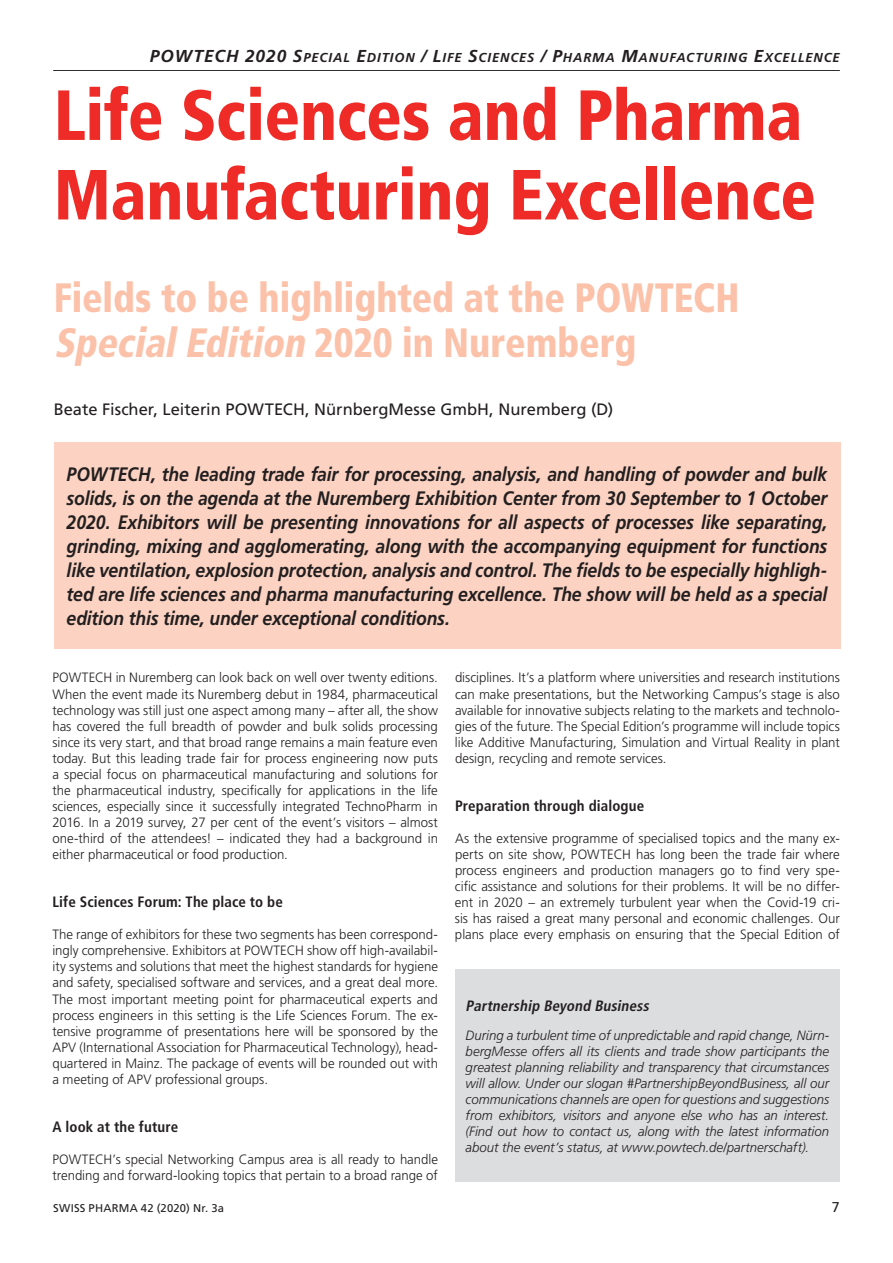
<style>
.page{position:relative;width:893px;height:1263px;background:#fff}
.page>*{position:absolute;margin:0;border:0;box-sizing:border-box;transform-origin:0 0}
.t1{font:900 condensed 70.8px/79.5px "Frutiger LT Std";letter-spacing:-.005em;color:#ee2b26;scale:.94 1}
.t2{font:900 condensed 40.95px/45px "Frutiger LT Std";letter-spacing:-.005em;color:#fbc1a9;scale:.93 1}
.t3{font:italic 700 19.5px/24px "Frutiger LT Std";letter-spacing:-.01em;color:#231f20;text-align:justify;scale:.9 1}
.t4{font:italic 700 17.25px "Frutiger LT Std";letter-spacing:.055em;color:#231f20}
.t5{font:16.5px "Frutiger LT Std";color:#231f20}
.t6{font:700 condensed 15px "Frutiger LT Std";letter-spacing:.01em;color:#231f20}
.t7{font:italic 700 condensed 15px "Frutiger LT Std";color:#231f20}
.t8{font:14.25px "Frutiger LT Std";color:#231f20}
.t9{font:300 13.5px/16px "Frutiger LT Std";letter-spacing:-.005em;color:#231f20;text-align:justify}
.t10{font:italic 300 13.5px/16px "Frutiger LT Std";color:#231f20;text-align:justify}
.t11{font:italic 700 12.9px "Frutiger LT Std";letter-spacing:.075em;color:#231f20}
.t12{font:11.25px "Frutiger LT Std";letter-spacing:.015em;color:#231f20}
.s1{font-size:12.9px}
.s2{font-size:17.25px}
.s3{font-style:italic}
</style>
<div class="page">
<hr style="left:53px;top:70px;width:787px;height:1px;background:#231f20">
<div style="left:54px;top:442px;width:786px;height:206px;background:#fcd3c2"></div>
<div style="left:455px;top:969px;width:385px;height:213px;background:#dcdddf"></div>
<p class="t4" style="left:150px;top:46px;width:163px">POWTECH 2020 S<span class="s1">PEC</span></p>
<p class="t11" style="left:328px;top:50px;width:191px">IAL <span class="s2">E</span>DITION <span class="s2">/ L</span>IFE <span class="s2">S</span>CIENCES</p>
<p class="t11" style="left:541px;top:50px;width:292px"><span class="s2">/ P</span>HARMA <span class="s2">M</span>ANUFACTURING <span class="s2">E</span>XCELLENCE</p>
<h1 class="t1" style="left:54px;top:75px;width:812px">Life Sciences and Pharma<br>Manufacturing Excellence</h1>
<h2 class="t2" style="left:54px;top:276px;width:739px">Fields to be highlighted at the POWTECH<br><span class="s3">SpecialEdition</span> 2020 in Nuremberg</h2>
<p class="t5" style="left:54px;top:400px;width:561px">Beate Fischer, Leiterin POWTECH, NürnbergMesse GmbH, Nuremberg (D)</p>
<p class="t3" style="left:67px;top:462px;width:847px">POWTECH, the leading trade fair for processing, analysis, and handling of powder and bulk solids, is on the agenda at the Nuremberg Exhibition Center from 30 September to 1 October 2020. Exhibitors will be presenting innovations for all aspects of processes like separating, grinding, mixing and agglomerating, along with the accompanying equipment for functions like ventilation, explosion protection, analysis and control. The fields to be especially highligh&shy;ted are life sciences and pharma manufacturing excellence. The show will be held as a special edition this time, under exceptional conditions.</p>
<p class="t9" style="left:52px;top:670px;width:387px">POWTECH in Nuremberg can look back on well over twenty editions.<br>When the event made its Nuremberg debut in 1984, pharmaceutical technology was still just one aspect among many – after all, the show has covered the full breadth of powder and bulk solids processing since its very start, and that broad range remains a main feature even today. But this leading trade fair for process engineering now puts a special focus on pharmaceutical manufacturing and solutions for the pharmaceutical industry, specifically for applications in the life sciences, especially since it successfully integrated TechnoPharm in 2016. In a 2019 survey, 27 per cent of the event’s visitors – almost one-third of the attendees! – indicated they had a background in either pharmaceutical or food production.</p>
<p class="t6" style="left:52px;top:893px;width:232px">Life Sciences Forum: The place to be</p>
<p class="t9" style="left:52px;top:927px;width:387px">The range of exhibitors for these two segments has been correspond&shy;ingly comprehensive. Exhibitors at POWTECH show off high-availabil&shy;ity systems and solutions that meet the highest standards for hygiene and safety, specialised software and services, and a great deal more.<br>The most important meeting point for pharmaceutical experts and process engineers in this setting is the Life Sciences Forum. The ex&shy;tensive programme of presentations here will be sponsored by the APV (International Association for Pharmaceutical Technology), head&shy;quartered in Mainz. The package of events will be rounded out with a meeting of APV professional groups.</p>
<p class="t6" style="left:52px;top:1118px;width:127px">A look at the future</p>
<p class="t9" style="left:52px;top:1151px;width:387px">POWTECH’s special Networking Campus area is all ready to handle trending and forward-looking topics that pertain to a broad range of</p>
<p class="t9" style="left:455px;top:670px;width:386px">disciplines. It’s a platform where universities and research institutions can make presentations, but the Networking Campus’s stage is also available for innovative subjects relating to the markets and technolo&shy;gies of the future. The Special Edition’s programme will include topics like Additive Manufacturing, Simulation and Virtual Reality in plant design, recycling and remote services.</p>
<p class="t6" style="left:455px;top:797px;width:191px">Preparation through dialogue</p>
<p class="t9" style="left:455px;top:830px;width:386px">As the extensive programme of specialised topics and the many ex&shy;perts on site show, POWTECH has long been the trade fair where process engineers and production managers go to find very spe&shy;cific assistance and solutions for their problems. It will be no differ&shy;ent in 2020 – an extremely turbulent year when the Covid-19 cri&shy;sis has raised a great many personal and economic challenges. Our plans place every emphasis on ensuring that the Special Edition of</p>
<p class="t7" style="left:466px;top:997px;width:188px">Partnership Beyond Business</p>
<p class="t10" style="left:466px;top:1027px;width:365px">During a turbulent time of unpredictable and rapid change, Nürn&shy;bergMesse offers all its clients and trade show participants the greatest planning reliability and transparency that circumstances will allow. Under our slogan #PartnershipBeyondBusiness, all our communications channels are open for questions and suggestions from exhibitors, visitors and anyone else who has an interest. (Find out how to contact us, along with the latest information about the event’s status, at www.powtech.de/partnerschaft).</p>
<p class="t12" style="left:53px;top:1202px;width:172px">SWISS PHARMA 42 (2020) Nr. 3a</p>
<p class="t8" style="left:832px;top:1199px;width:9px">7</p>
</div>
